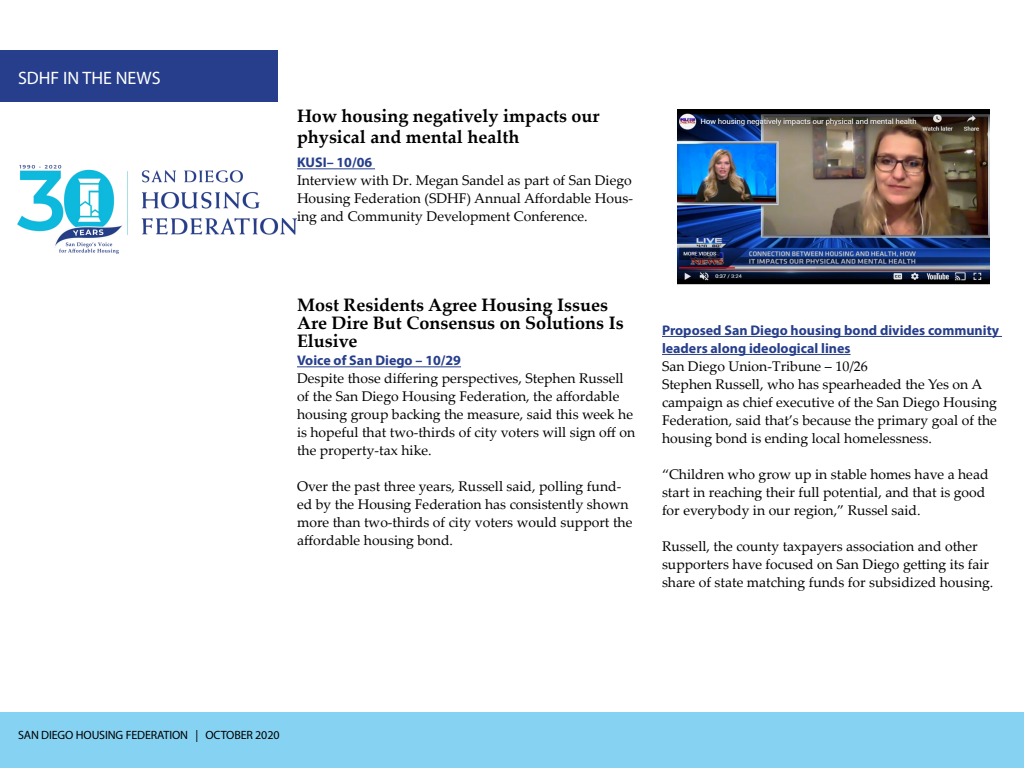
<style>
.page{position:relative;width:1024px;height:768px;background:#fff}
.page>*{position:absolute;margin:0;border:0;box-sizing:border-box;transform-origin:0 0}
.t1{font:700 18px/18px "Palatino Linotype";color:#000}
.t2{font:18px "Myriad Pro";color:#fff}
.t3{font:14px/18px "Palatino Linotype";color:#000}
.t4{font:700 14px/18px "Myriad Pro";color:#263e8b}
.t5{font:12px "Myriad Pro";letter-spacing:-.01em;color:#000}
</style>
<div class="page">
<div style="left:0;top:712px;width:1024px;height:56px;background:#86d2f2"></div>
<div style="left:0;top:50px;width:278px;height:52px;background:#263e8b"></div>
<hr style="left:297px;top:168px;width:78px;height:1px;background:#263e8b">
<hr style="left:297px;top:366px;width:164px;height:1px;background:#263e8b">
<hr style="left:662px;top:336px;width:340px;height:1px;background:#263e8b">
<hr style="left:662px;top:354px;width:189px;height:1px;background:#263e8b">
<img style="left:678px;top:109px;width:312px;height:175px">
<img style="left:18px;top:165px;width:279px;height:89px">
<p class="t2" style="left:18px;top:66px;width:144px">SDHF IN THE NEWS</p>
<p class="t1" style="left:297px;top:104px;width:304px;line-height:21.6px">How housing negatively impacts our physical and mental health</p>
<p class="t4" style="left:297px;top:153px;width:77px">KUSI– 10/06</p>
<p class="t3" style="left:297px;top:171px;width:338px;text-align:justify">Interview with Dr. Megan Sandel as part of San Diego Housing Federation (SDHF) Annual Affordable Hous&shy;ing and Community Development Conference.</p>
<p class="t1" style="left:297px;top:296px;width:328px">Most Residents Agree Housing Issues<br>Are Dire But Consensus on Solutions Is<br>Elusive</p>
<p class="t4" style="left:297px;top:351px;width:166px">Voice of San Diego – 10/29</p>
<p class="t3" style="left:297px;top:369px;width:340px">Despite those differing perspectives, Stephen Russell of the San Diego Housing Federation, the affordable housing group backing the measure, said this week he is hopeful that two-thirds of city voters will sign off on the property-tax hike.</p>
<p class="t3" style="left:297px;top:477px;width:337px">Over the past three years, Russell said, polling fund&shy;ed by the Housing Federation has consistently shown more than two-thirds of city voters would support the affordable housing bond.</p>
<p class="t4" style="left:662px;top:321px;width:339px">Proposed San Diego housing bond divides community leaders along ideological lines</p>
<p class="t3" style="left:662px;top:357px;width:336px">San Diego Union-Tribune – 10/26<br>Stephen Russell, who has spearheaded the Yes on A campaign as chief executive of the San Diego Housing Federation, said that’s because the primary goal of the housing bond is ending local homelessness.</p>
<p class="t3" style="left:662px;top:465px;width:328px">“Children who grow up in stable homes have a head start in reaching their full potential, and that is good for everybody in our region,” Russel said.</p>
<p class="t3" style="left:662px;top:537px;width:333px">Russell, the county taxpayers association and other supporters have focused on San Diego getting its fair share of state matching funds for subsidized housing.</p>
<p class="t5" style="left:18px;top:728px;width:263px">SAN DIEGO HOUSING FEDERATION | OCTOBER 2020</p>
</div>
